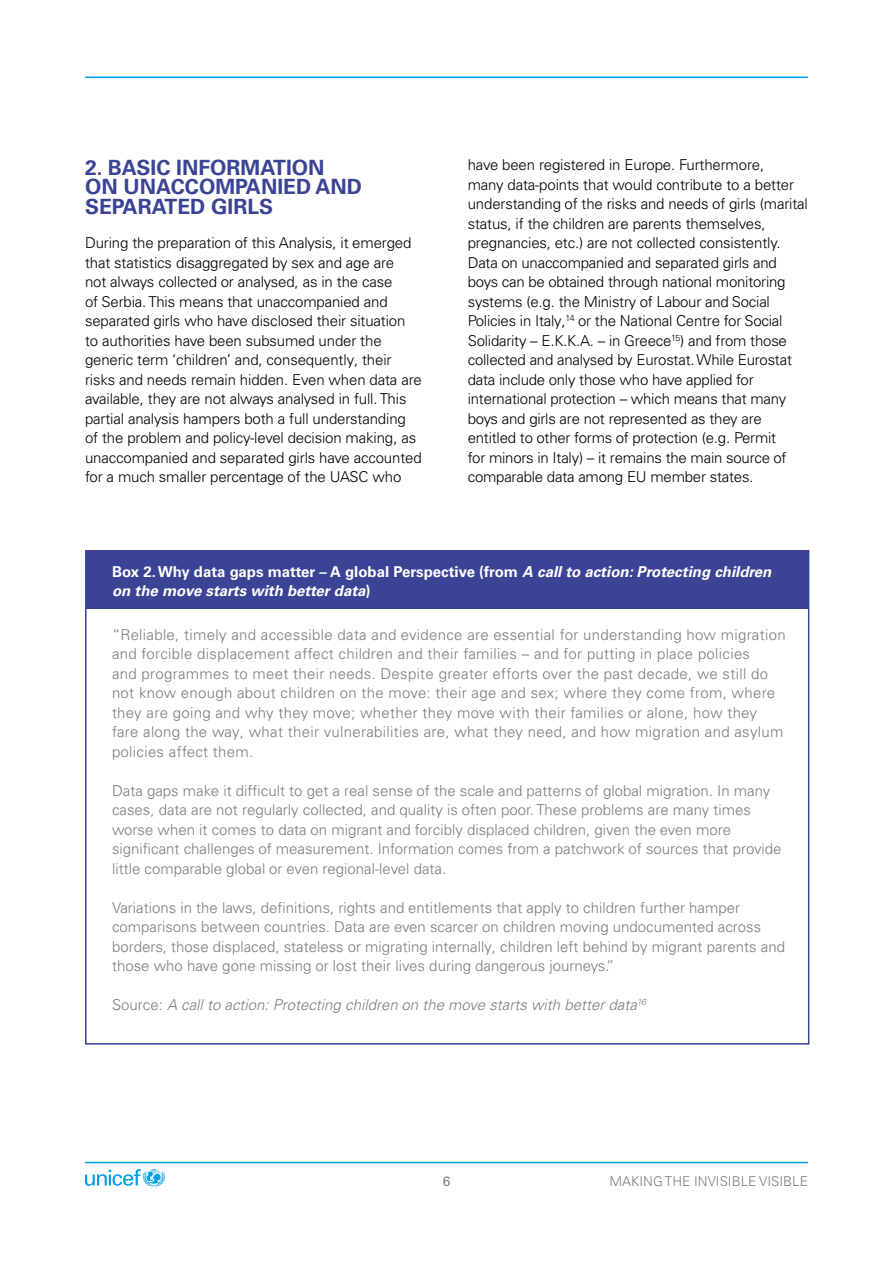
<style>
.page{position:relative;width:893px;height:1263px;background:#fff}
.page>*{position:absolute;margin:0;border:0;box-sizing:border-box;transform-origin:0 0}
.t1{font:700 21px/19.5px "Univers LT Pro 65";color:#3b4395}
.t2{font:300 15px/19.5px "Univers LT Pro 45";letter-spacing:-.01em;color:#000}
.t3{font:300 15px/19.5px "Univers LT Pro 45";color:#7f7b7d}
.t4{font:300 15px/19.5px "Univers LT Pro 45";letter-spacing:.02em;color:#7f7b7d}
.t5{font:italic 700 15px/19.5px "Univers LT Pro 65";color:#fff}
.t6{font:italic 300 15px "Univers LT Pro 45";color:#7f7b7d}
.t7{font:300 13.5px "Univers LT Pro 45";color:#7f7b7d}
.t8{font:13.5px "Univers LT Std";color:#7f7b7d}
.s1{font-style:normal}
</style>
<div class="page">
<svg style="left:85px;top:1169px;width:80px;height:18px"></svg>
<hr style="left:85px;top:1162px;width:723px;height:1px;background:#009fe3">
<hr style="left:85px;top:77px;width:723px;height:1px;background:#009fe3">
<div style="left:86px;top:551px;width:723px;height:58px;background:#3b4395"></div>
<h1 class="t1" style="left:85px;top:158px;width:278px">2. BASIC INFORMATION<br>ON UNACCOMPANIED AND<br>SEPARATED GIRLS</h1>
<p class="t2" style="left:85px;top:233px;width:338px">During the preparation of this Analysis, it emerged that statistics disaggregated by sex and age are<br>not always collected or analysed, as in the case<br>of Serbia. This means that unaccompanied and separated girls who have disclosed their situation to authorities have been subsumed under the generic term ‘children’ and, consequently, their risks and needs remain hidden. Even when data are available, they are not always analysed in full. This partial analysis hampers both a full understanding of the problem and policy-level decision making, as unaccompanied and separated girls have accounted for a much smaller percentage of the UASC who</p>
<p class="t2" style="left:468px;top:155px;width:342px">have been registered in Europe. Furthermore,<br>many data-points that would contribute to a better understanding of the risks and needs of girls (marital status, if the children are parents themselves, pregnancies, etc.) are not collected consistently.<br>Data on unaccompanied and separated girls and boys can be obtained through national monitoring systems (e.g. the Ministry of Labour and Social Policies in Italy,<sup>14</sup> or the National Centre for Social Solidarity – E.K.K.A. – in Greece<sup>15</sup>) and from those collected and analysed by Eurostat. While Eurostat data include only those who have applied for international protection – which means that many boys and girls are not represented as they are entitled to other forms of protection (e.g. Permit<br>for minors in Italy) – it remains the main source of comparable data among EU member states.</p>
<p class="t5" style="left:112px;top:562px;width:661px"><span class="s1">Box 2. Why data gaps matter – A global Perspective (from</span> A call to action: Protecting children on the move starts with better data<span class="s1">)</span></p>
<p class="t4" style="left:112px;top:624px;width:675px">“Reliable, timely and accessible data and evidence are essential for understanding how migration and forcible displacement affect children and their families – and for putting in place policies<br>and programmes to meet their needs. Despite greater efforts over the past decade, we still do not know enough about children on the move: their age and sex; where they come from, where they are going and why they move; whether they move with their families or alone, how they fare along the way, what their vulnerabilities are, what they need, and how migration and asylum policies affect them.</p>
<p class="t3" style="left:112px;top:780px;width:671px">Data gaps make it difficult to get a real sense of the scale and patterns of global migration. In many cases, data are not regularly collected, and quality is often poor. These problems are many times worse when it comes to data on migrant and forcibly displaced children, given the even more significant challenges of measurement. Information comes from a patchwork of sources that provide little comparable global or even regional-level data.</p>
<p class="t3" style="left:112px;top:897px;width:674px">Variations in the laws, definitions, rights and entitlements that apply to children further hamper comparisons between countries. Data are even scarcer on children moving undocumented across borders, those displaced, stateless or migrating internally, children left behind by migrant parents and those who have gone missing or lost their lives during dangerous journeys.”</p>
<p class="t6" style="left:112px;top:996px;width:536px"><span class="s1">Source:</span> A call to action: Protecting children on the move starts with better data<sup>16</sup></p>
<p class="t8" style="left:443px;top:1173px;width:9px">6</p>
<p class="t7" style="left:609px;top:1173px;width:200px">MAKING THE INVISIBLE VISIBLE</p>
</div>
